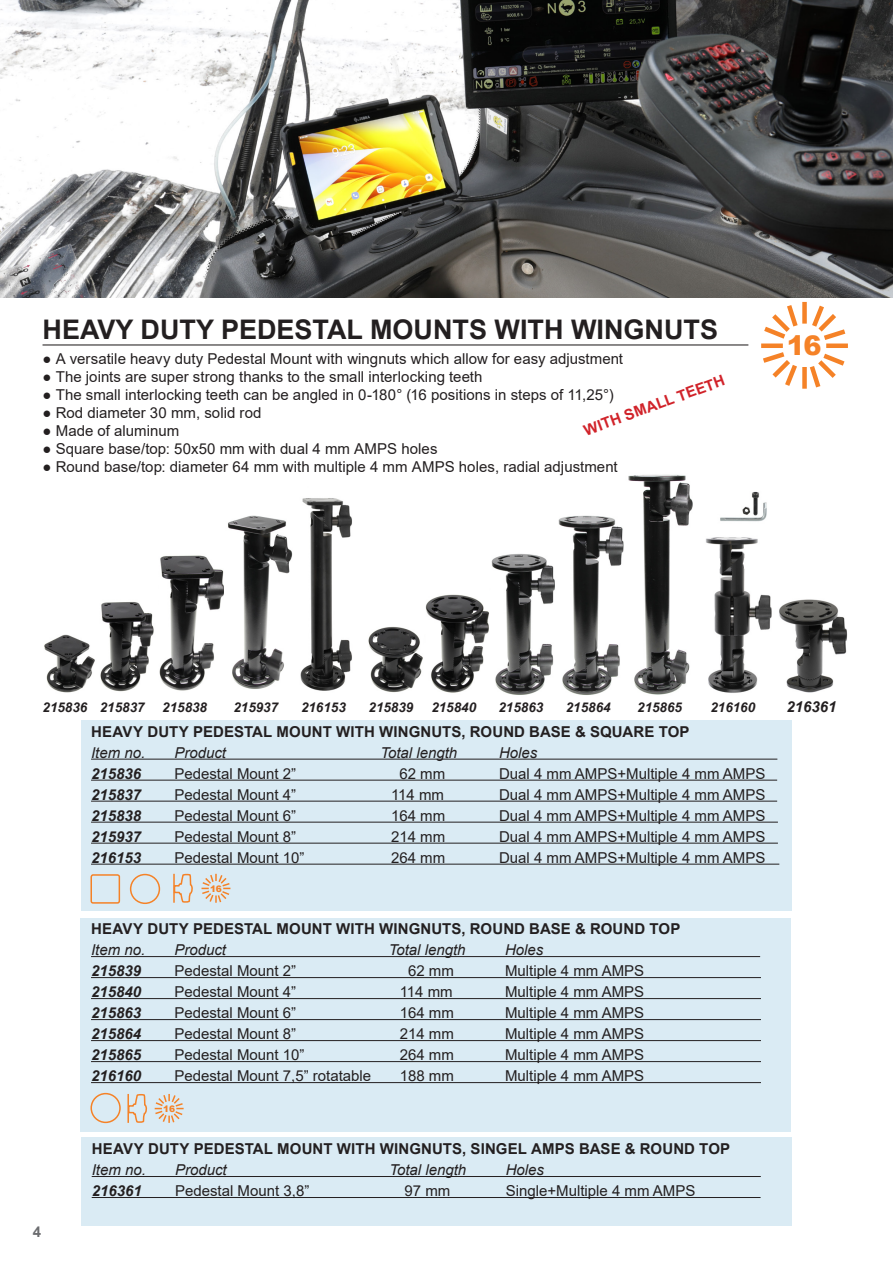
<style>
.page{position:relative;width:893px;height:1263px;background:#fff}
.page>*{position:absolute;margin:0;border:0;box-sizing:border-box;transform-origin:0 0}
.Underrubrik_sida{font:700 27px "Arial";color:#231f20}
.Brödtext{font:900 27px "Arial";color:#f58227}
.Tabelltext{font:15px "Arial";color:#231f20}
.Brödtext-2{font:15px "Arial";color:#231f20}
.Tabelltext-2{font:700 15px "Arial";letter-spacing:.005em;color:#231f20}
.Tabelltext-3{font:italic 15px "Arial";color:#231f20}
.Tabelltext-4{font:italic 700 15px "Arial";color:#231f20}
.Brödtext-3{font:700 15px "Arial";letter-spacing:.005em;color:#231f20}
.t1{font:700 15px "Arial";color:#d1232a}
.t2{font:700 15px "Arial";color:#6c6d70}
.t3{font:italic 700 13.35px "Arial";color:#231f20}
.Brödtext-4{font:900 9px "Arial";color:#f58227}
</style>
<div class="page">
<img style="left:0;top:0;width:893px;height:298px">
<div style="left:81px;top:918px;width:710px;height:213px;background:#daebf4"></div>
<div style="left:81px;top:720px;width:711px;height:190px;background:#daebf4"></div>
<hr style="left:43px;top:344px;width:705px;height:1px;background:#231f20">
<hr style="left:91px;top:759px;width:686px;height:1px;background:#231f20">
<hr style="left:91px;top:780px;width:686px;height:1px;background:#231f20">
<hr style="left:91px;top:801px;width:686px;height:1px;background:#231f20">
<hr style="left:91px;top:822px;width:687px;height:1px;background:#231f20">
<hr style="left:91px;top:843px;width:687px;height:1px;background:#231f20">
<hr style="left:91px;top:864px;width:688px;height:1px;background:#231f20">
<hr style="left:91px;top:956px;width:669px;height:1px;background:#231f20">
<hr style="left:91px;top:977px;width:670px;height:1px;background:#231f20">
<hr style="left:91px;top:998px;width:670px;height:1px;background:#231f20">
<hr style="left:91px;top:1019px;width:670px;height:1px;background:#231f20">
<hr style="left:91px;top:1040px;width:670px;height:1px;background:#231f20">
<hr style="left:91px;top:1061px;width:670px;height:1px;background:#231f20">
<hr style="left:91px;top:1082px;width:670px;height:1px;background:#231f20">
<svg style="left:154px;top:1094px;width:30px;height:29px"></svg>
<div style="left:90px;top:1093px;width:31px;height:30px;border:2px solid #f58227;border-radius:50%"></div>
<div style="left:90px;top:874px;width:30px;height:30px;border:2px solid #f58227;border-radius:2px"></div>
<svg style="left:129px;top:1094px;width:18px;height:29px"></svg>
<hr style="left:127px;top:1094px;width:2px;height:29px;background:#f58227">
<svg style="left:201px;top:873px;width:30px;height:30px"></svg>
<div style="left:130px;top:874px;width:30px;height:30px;border:2px solid #f58227;border-radius:50%"></div>
<svg style="left:173px;top:873px;width:20px;height:30px"></svg>
<hr style="left:173px;top:874px;width:2px;height:29px;background:#f58227">
<img style="left:44px;top:634px;width:51px;height:59px">
<img style="left:100px;top:602px;width:54px;height:90px">
<img style="left:159px;top:555px;width:65px;height:136px">
<img style="left:228px;top:515px;width:65px;height:174px">
<img style="left:368px;top:627px;width:55px;height:66px">
<img style="left:425px;top:594px;width:64px;height:99px">
<img style="left:491px;top:554px;width:64px;height:141px">
<img style="left:558px;top:515px;width:66px;height:180px">
<img style="left:628px;top:474px;width:65px;height:221px">
<img style="left:300px;top:498px;width:52px;height:193px">
<img style="left:706px;top:537px;width:66px;height:156px">
<img style="left:720px;top:491px;width:47px;height:31px">
<div style="left:802px;top:302px;width:5px;height:22px;background:#f58227"></div>
<div style="left:826px;top:343px;width:22px;height:5px;background:#f58227"></div>
<div style="left:761px;top:343px;width:22px;height:5px;background:#f58227"></div>
<svg style="left:812px;top:305px;width:34px;height:35px"></svg>
<svg style="left:763px;top:352px;width:82px;height:37px"></svg>
<svg style="left:764px;top:305px;width:34px;height:34px"></svg>
<img style="left:779px;top:599px;width:68px;height:93px">
<div style="left:81px;top:1137px;width:711px;height:89px;background:#daebf4"></div>
<hr style="left:92px;top:1176px;width:669px;height:1px;background:#231f20">
<hr style="left:92px;top:1197px;width:669px;height:1px;background:#231f20">
<p class="Underrubrik_sida" style="left:43px;top:310px;width:677px">HEAVY DUTY PEDESTAL MOUNTS WITH WINGNUTS</p>
<p class="Brödtext-2" style="left:43px;top:348px;width:582px">● A versatile heavy duty Pedestal Mount with wingnuts which allow for easy adjustment</p>
<p class="Brödtext-2" style="left:43px;top:366px;width:442px">● The joints are super strong thanks to the small interlocking teeth</p>
<p class="Brödtext-2" style="left:43px;top:384px;width:573px">● The small interlocking teeth can be angled in 0-180° (16 positions in steps of 11,25°)</p>
<p class="Brödtext-2" style="left:43px;top:402px;width:220px">● Rod diameter 30 mm, solid rod</p>
<p class="Brödtext-2" style="left:43px;top:420px;width:138px">● Made of aluminum</p>
<p class="Brödtext-2" style="left:43px;top:438px;width:397px">● Square base/top: 50x50 mm with dual 4 mm AMPS holes</p>
<p class="Brödtext-2" style="left:43px;top:456px;width:577px">● Round base/top: diameter 64 mm with multiple 4 mm AMPS holes, radial adjustment</p>
<p class="t1" style="left:581px;top:421px;width:150px;rotate:-20deg">WITH SMALL TEETH</p>
<p class="Brödtext" style="left:787px;top:326px;width:36px">16</p>
<p class="t3" style="left:43px;top:698px;width:46px">215836</p>
<p class="t3" style="left:100px;top:698px;width:46px">215837</p>
<p class="t3" style="left:162px;top:698px;width:46px">215838</p>
<p class="t3" style="left:233px;top:698px;width:46px">215937</p>
<p class="t3" style="left:301px;top:698px;width:46px">216153</p>
<p class="t3" style="left:369px;top:698px;width:46px">215839</p>
<p class="t3" style="left:431px;top:698px;width:46px">215840</p>
<p class="t3" style="left:498px;top:698px;width:46px">215863</p>
<p class="t3" style="left:566px;top:698px;width:46px">215864</p>
<p class="t3" style="left:637px;top:698px;width:46px">215865</p>
<p class="t3" style="left:710px;top:698px;width:46px">216160</p>
<p class="Tabelltext-2" style="left:91px;top:721px;width:600px">HEAVY DUTY PEDESTAL MOUNT WITH WINGNUTS, ROUND BASE &amp; SQUARE TOP</p>
<p class="Tabelltext-3" style="left:91px;top:742px;width:56px">Item no.</p>
<p class="Tabelltext-3" style="left:174px;top:742px;width:53px">Product</p>
<p class="Tabelltext-3" style="left:380px;top:742px;width:78px">Total length</p>
<p class="Tabelltext-3" style="left:499px;top:742px;width:40px">Holes</p>
<p class="Tabelltext-4" style="left:91px;top:763px;width:52px">215836</p>
<p class="Tabelltext" style="left:174px;top:763px;width:123px">Pedestal Mount 2”</p>
<p class="Tabelltext" style="left:399px;top:763px;width:47px">62 mm</p>
<p class="Tabelltext" style="left:499px;top:763px;width:268px">Dual 4 mm AMPS+Multiple 4 mm AMPS</p>
<p class="Tabelltext-4" style="left:91px;top:784px;width:52px">215837</p>
<p class="Tabelltext" style="left:174px;top:784px;width:123px">Pedestal Mount 4”</p>
<p class="Tabelltext" style="left:391px;top:784px;width:55px">114 mm</p>
<p class="Tabelltext" style="left:499px;top:784px;width:268px">Dual 4 mm AMPS+Multiple 4 mm AMPS</p>
<p class="Tabelltext-4" style="left:91px;top:805px;width:52px">215838</p>
<p class="Tabelltext" style="left:174px;top:805px;width:123px">Pedestal Mount 6”</p>
<p class="Tabelltext" style="left:391px;top:805px;width:56px">164 mm</p>
<p class="Tabelltext" style="left:499px;top:805px;width:268px">Dual 4 mm AMPS+Multiple 4 mm AMPS</p>
<p class="Tabelltext-4" style="left:91px;top:826px;width:52px">215937</p>
<p class="Tabelltext" style="left:174px;top:826px;width:123px">Pedestal Mount 8”</p>
<p class="Tabelltext" style="left:391px;top:826px;width:56px">214 mm</p>
<p class="Tabelltext" style="left:499px;top:826px;width:268px">Dual 4 mm AMPS+Multiple 4 mm AMPS</p>
<p class="Tabelltext-4" style="left:91px;top:847px;width:52px">216153</p>
<p class="Tabelltext" style="left:174px;top:847px;width:132px">Pedestal Mount 10”</p>
<p class="Tabelltext" style="left:391px;top:847px;width:56px">264 mm</p>
<p class="Tabelltext" style="left:499px;top:847px;width:268px">Dual 4 mm AMPS+Multiple 4 mm AMPS</p>
<p class="Brödtext-4" style="left:210px;top:882px;width:13px">16</p>
<p class="Brödtext-3" style="left:91px;top:918px;width:591px">HEAVY DUTY PEDESTAL MOUNT WITH WINGNUTS, ROUND BASE &amp; ROUND TOP</p>
<p class="Tabelltext-3" style="left:91px;top:940px;width:56px">Item no.</p>
<p class="Tabelltext-3" style="left:174px;top:940px;width:53px">Product</p>
<p class="Tabelltext-3" style="left:389px;top:940px;width:78px">Total length</p>
<p class="Tabelltext-3" style="left:505px;top:940px;width:40px">Holes</p>
<p class="Tabelltext-4" style="left:91px;top:961px;width:52px">215839</p>
<p class="Tabelltext" style="left:174px;top:960px;width:123px">Pedestal Mount 2”</p>
<p class="Tabelltext" style="left:408px;top:960px;width:47px">62 mm</p>
<p class="Tabelltext" style="left:505px;top:960px;width:141px">Multiple 4 mm AMPS</p>
<p class="Tabelltext-4" style="left:91px;top:982px;width:52px">215840</p>
<p class="Tabelltext" style="left:174px;top:981px;width:123px">Pedestal Mount 4”</p>
<p class="Tabelltext" style="left:400px;top:981px;width:55px">114 mm</p>
<p class="Tabelltext" style="left:505px;top:981px;width:141px">Multiple 4 mm AMPS</p>
<p class="Tabelltext-4" style="left:91px;top:1003px;width:52px">215863</p>
<p class="Tabelltext" style="left:174px;top:1002px;width:123px">Pedestal Mount 6”</p>
<p class="Tabelltext" style="left:400px;top:1002px;width:56px">164 mm</p>
<p class="Tabelltext" style="left:505px;top:1002px;width:141px">Multiple 4 mm AMPS</p>
<p class="Tabelltext-4" style="left:91px;top:1024px;width:52px">215864</p>
<p class="Tabelltext" style="left:174px;top:1023px;width:123px">Pedestal Mount 8”</p>
<p class="Tabelltext" style="left:400px;top:1023px;width:56px">214 mm</p>
<p class="Tabelltext" style="left:505px;top:1023px;width:141px">Multiple 4 mm AMPS</p>
<p class="Tabelltext-4" style="left:91px;top:1045px;width:52px">215865</p>
<p class="Tabelltext" style="left:174px;top:1044px;width:132px">Pedestal Mount 10”</p>
<p class="Tabelltext" style="left:400px;top:1044px;width:56px">264 mm</p>
<p class="Tabelltext" style="left:505px;top:1044px;width:141px">Multiple 4 mm AMPS</p>
<p class="Tabelltext-4" style="left:91px;top:1066px;width:52px">216160</p>
<p class="Tabelltext" style="left:174px;top:1065px;width:198px">Pedestal Mount 7,5” rotatable</p>
<p class="Tabelltext" style="left:400px;top:1065px;width:56px">188 mm</p>
<p class="Tabelltext" style="left:505px;top:1065px;width:141px">Multiple 4 mm AMPS</p>
<p class="Brödtext-4" style="left:163px;top:1102px;width:13px">16</p>
<p class="t2" style="left:33px;top:1221px;width:10px">4</p>
<p class="Tabelltext-2" style="left:92px;top:1138px;width:640px">HEAVY DUTY PEDESTAL MOUNT WITH WINGNUTS, SINGEL AMPS BASE &amp; ROUND TOP</p>
<p class="Tabelltext-3" style="left:92px;top:1160px;width:56px">Item no.</p>
<p class="Tabelltext-3" style="left:175px;top:1160px;width:53px">Product</p>
<p class="Tabelltext-3" style="left:389px;top:1160px;width:78px">Total length</p>
<p class="Tabelltext-3" style="left:506px;top:1160px;width:40px">Holes</p>
<p class="Tabelltext-4" style="left:92px;top:1181px;width:52px">216361</p>
<p class="Tabelltext" style="left:175px;top:1180px;width:136px">Pedestal Mount 3,8”</p>
<p class="Tabelltext" style="left:405px;top:1180px;width:47px">97 mm</p>
<p class="Tabelltext" style="left:506px;top:1180px;width:191px">Single+Multiple 4 mm AMPS</p>
<p class="Tabelltext-4" style="left:786px;top:696px;width:52px">216361</p>
</div>
